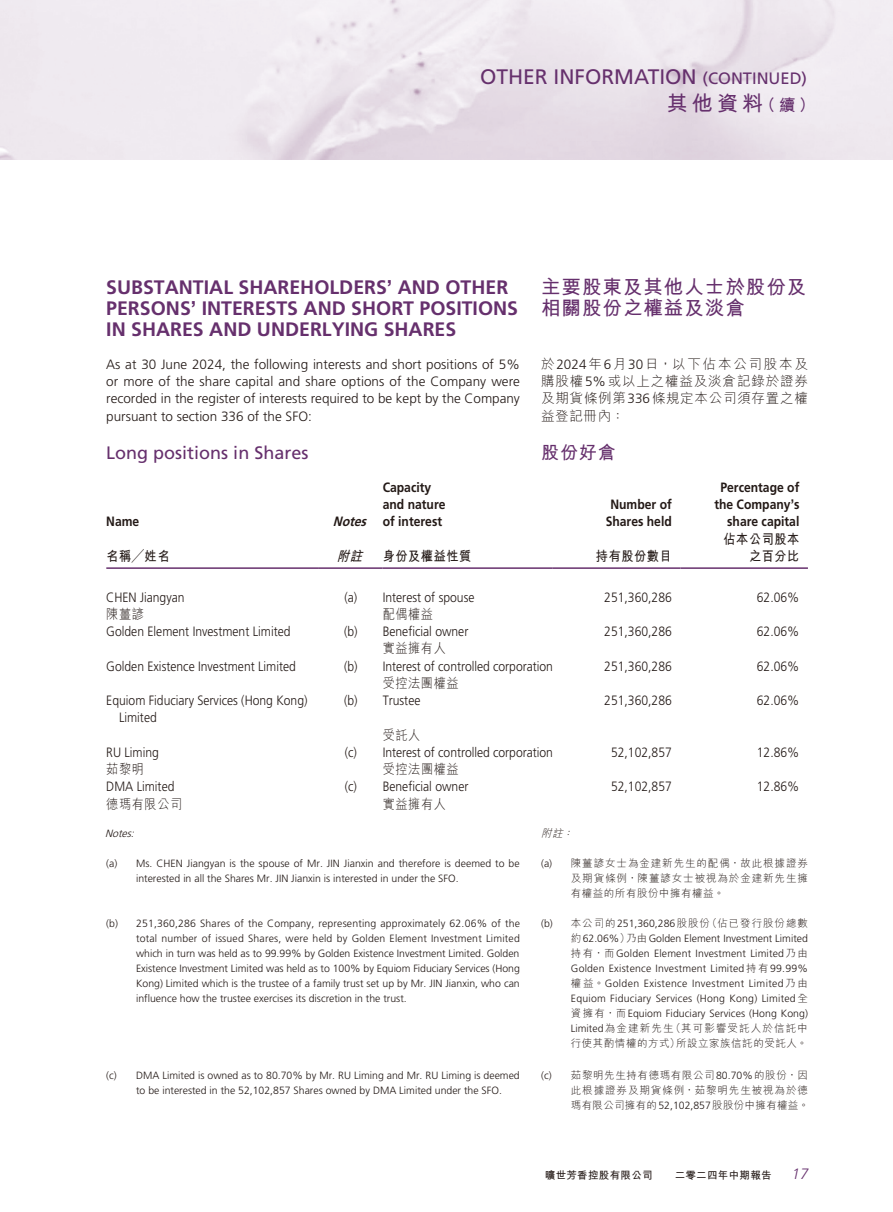
<style>
.page{position:relative;width:893px;height:1212px;background:#fff}
.page>*{position:absolute;margin:0;border:0;box-sizing:border-box;transform-origin:0 0}
.t1{font:21px "Frutiger LT Std";color:#66306d}
.t2{font:700 21px "M Hei HK";color:#66306d}
.t3{font:700 19.5px/21px "Frutiger LT Std";color:#66306d}
.t4{font:700 19.5px/21px "M Hei HK";letter-spacing:.05em;color:#66306d}
.t5{font:18px "Frutiger LT Std";color:#66306d}
.t6{font:700 18px "M Hei HK";color:#66306d}
.t7{font:italic 300 15px "Frutiger LT Std";color:#66306d}
.t8{font:300 13.5px/17.2px "Frutiger LT Std";color:#231916;scale:.9 1}
.t9{font:300 13.5px/17.2px "Frutiger LT Std";color:#231916;text-align:justify}
.t10{font:700 13.5px/17.2px "Frutiger LT Std";color:#231916;scale:.9 1}
.t11{font:300 13.5px/17.2px "M Hei HK";letter-spacing:.055em;color:#231916;text-align:justify}
.t12{font:300 13.5px "M Hei HK";letter-spacing:.055em;color:#231916;scale:.9 1}
.t13{font:700 13.5px/17.2px "M Hei HK";letter-spacing:.05em;color:#231916;text-align:right;scale:.9 1}
.t14{font:italic 700 13.5px "Frutiger LT Std";color:#231916;scale:.9 1}
.t15{font:300 10.5px/15px "Frutiger LT Std";color:#231916;text-align:justify}
.t16{font:300 10.5px/15px "M Hei HK";letter-spacing:.085em;color:#231916;text-align:justify}
.t17{font:300 10.5px/15px "M Hei HK";letter-spacing:.05em;color:#231916}
.t18{font:700 10.5px "M Hei HK";letter-spacing:.03em;color:#231916}
.t19{font:italic 300 10.5px "Frutiger LT Std";color:#231916}
.t20{font:italic 300 10.5px "M Hei HK";color:#231916}
.s1{font-size:16.5px}
.s2{font-family:"Helvetica Neue LT Std"}
.s3{font-family:"Frutiger LT Std"}
.s4{font-style:italic}
.s5{font-family:"M Hei HK"}
</style>
<div class="page">
<hr style="left:106px;top:567px;width:213px;height:2px;background:#66306d">
<hr style="left:319px;top:567px;width:64px;height:2px;background:#66306d">
<hr style="left:383px;top:567px;width:170px;height:2px;background:#66306d">
<hr style="left:553px;top:567px;width:127px;height:2px;background:#66306d">
<hr style="left:680px;top:567px;width:128px;height:2px;background:#66306d">
<h1 class="t1" style="left:480px;top:65px;width:328px">OTHER INFORMATION <span class="s1">(CONTINUED)</span></h1>
<h1 class="t2" style="left:667px;top:88px;width:150px">其他資料<span class="s1">（續）</span></h1>
<h2 class="t3" style="left:106px;top:277px;width:413px">SUBSTANTIAL SHAREHOLDERS<span class="s2">’</span> AND OTHER<br>PERSONS<span class="s2">’</span> INTERESTS AND SHORT POSITIONS<br>IN SHARES AND UNDERLYING SHARES</h2>
<p class="t9" style="left:106px;top:356px;width:415px">As at 30 June 2024, the following interests and short positions of 5% or more of the share capital and share options of the Company were recorded in the register of interests required to be kept by the Company pursuant to section 336 of the SFO:</p>
<h3 class="t5" style="left:106px;top:442px;width:204px">Long positions in Shares</h3>
<p class="t10" style="left:106px;top:513px;width:38px">Name</p>
<p class="t14" style="left:333px;top:514px;width:43px">Notes</p>
<p class="t10" style="left:383px;top:478px;width:71px">Capacity and nature of interest</p>
<h2 class="t4" style="left:541px;top:274px;width:267px">主要股東及其他人士於股份及相關股份之權益及淡倉</h2>
<p class="t11" style="left:541px;top:355px;width:268px">於<span class="s3">2024</span>年<span class="s3">6</span>月<span class="s3">30</span>日，以下佔本公司股本及購股權<span class="s3">5%</span>或以上之權益及淡倉記錄於證券及期貨條例第<span class="s3">336</span>條規定本公司須存置之權益登記冊內：</p>
<h3 class="t6" style="left:541px;top:439px;width:76px">股份好倉</h3>
<p class="t10" style="left:606px;top:496px;width:75px;text-align:center">Number of<br>Shares held</p>
<p class="t10" style="left:714px;top:478px;width:96px;text-align:right">Percentage of the Company<span class="s2">’</span>s share capital</p>
<p class="t13" style="left:106px;top:546px;width:72px">名稱╱姓名</p>
<p class="t13" style="left:337px;top:546px;width:151px"><span class="s4">附註</span> 身份及權益性質</p>
<p class="t13" style="left:596px;top:546px;width:86px">持有股份數目</p>
<p class="t13" style="left:723px;top:529px;width:86px">佔本公司股本之百分比</p>
<p class="t8" style="left:106px;top:588px;width:89px">CHEN Jiangyan</p>
<p class="t8" style="left:344px;top:588px;width:146px">(a) Interest of spouse</p>
<p class="t8" style="left:604px;top:588px;width:77px">251,360,286</p>
<p class="t8" style="left:757px;top:588px;width:49px">62.06%</p>
<p class="t12" style="left:106px;top:607px;width:43px">陳薑諺</p>
<p class="t12" style="left:383px;top:607px;width:58px">配偶權益</p>
<p class="t8" style="left:106px;top:623px;width:206px">Golden Element Investment Limited</p>
<p class="t8" style="left:344px;top:623px;width:140px">(b) Beneficial owner</p>
<p class="t8" style="left:604px;top:623px;width:77px">251,360,286</p>
<p class="t8" style="left:757px;top:623px;width:49px">62.06%</p>
<p class="t12" style="left:383px;top:641px;width:72px">實益擁有人</p>
<p class="t8" style="left:106px;top:658px;width:212px">Golden Existence Investment Limited</p>
<p class="t8" style="left:344px;top:658px;width:234px">(b) Interest of controlled corporation</p>
<p class="t8" style="left:604px;top:658px;width:77px">251,360,286</p>
<p class="t8" style="left:757px;top:658px;width:49px">62.06%</p>
<p class="t12" style="left:383px;top:676px;width:86px">受控法團權益</p>
<p class="t8" style="left:119px;top:692px;width:211px;text-indent:-13px">Equiom Fiduciary Services (Hong Kong)<br>Limited</p>
<p class="t8" style="left:344px;top:692px;width:86px">(b) Trustee</p>
<p class="t8" style="left:604px;top:692px;width:77px">251,360,286</p>
<p class="t8" style="left:757px;top:692px;width:49px">62.06%</p>
<p class="t12" style="left:383px;top:728px;width:43px">受託人</p>
<p class="t8" style="left:106px;top:744px;width:60px">RU Liming</p>
<p class="t8" style="left:345px;top:744px;width:233px">(c) Interest of controlled corporation</p>
<p class="t8" style="left:611px;top:744px;width:69px">52,102,857</p>
<p class="t8" style="left:757px;top:744px;width:49px">12.86%</p>
<p class="t12" style="left:106px;top:762px;width:43px">茹黎明</p>
<p class="t12" style="left:383px;top:762px;width:86px">受控法團權益</p>
<p class="t8" style="left:106px;top:778px;width:77px">DMA Limited</p>
<p class="t8" style="left:345px;top:778px;width:139px">(c) Beneficial owner</p>
<p class="t8" style="left:611px;top:778px;width:69px">52,102,857</p>
<p class="t8" style="left:757px;top:778px;width:49px">12.86%</p>
<p class="t12" style="left:106px;top:797px;width:86px">德瑪有限公司</p>
<p class="t12" style="left:383px;top:797px;width:72px">實益擁有人</p>
<p class="t19" style="left:105px;top:827px;width:33px">Notes:</p>
<p class="t15" style="left:136px;top:856px;width:385px;text-indent:-30px">(a) Ms. CHEN Jiangyan is the spouse of Mr. JIN Jianxin and therefore is deemed to be interested in all the Shares Mr. JIN Jianxin is interested in under the SFO.</p>
<p class="t15" style="left:136px;top:916px;width:385px;text-indent:-30px">(b) 251,360,286 Shares of the Company, representing approximately 62.06% of the total number of issued Shares, were held by Golden Element Investment Limited which in turn was held as to 99.99% by Golden Existence Investment Limited. Golden Existence Investment Limited was held as to 100% by Equiom Fiduciary Services (Hong Kong) Limited which is the trustee of a family trust set up by Mr. JIN Jianxin, who can influence how the trustee exercises its discretion in the trust.</p>
<p class="t20" style="left:541px;top:828px;width:36px">附註：</p>
<p class="t16" style="left:571px;top:855px;width:239px;text-indent:-30px"><span class="s3">(a)</span> 陳薑諺女士為金建新先生的配偶，故此根據證券及期貨條例，陳薑諺女士被視為於金建新先生擁有權益的所有股份中擁有權益。</p>
<p class="t16" style="left:541px;top:915px;width:268px"><span class="s3">(b)</span> 本公司的<span class="s3">251,360,286</span>股股份（佔已發行股份總數</p>
<p class="t15" style="left:571px;top:931px;width:239px"><span class="s5">約</span>62.06%<span class="s5">）乃由</span>Golden Element Investment Limited<span class="s5">持有，而</span>Golden Element Investment Limited<span class="s5">乃由</span>Golden Existence Investment Limited<span class="s5">持有</span>99.99%<span class="s5">權益。</span>Golden Existence Investment Limited<span class="s5">乃由</span>Equiom Fiduciary Services (Hong Kong) Limited<span class="s5">全資擁有，而</span>Equiom Fiduciary Services (Hong Kong)</p>
<p class="t17" style="left:571px;top:1020px;width:239px"><span class="s3">Limited</span>為金建新先生（其可影響受託人於信託中行使其酌情權的方式）所設立家族信託的受託人。</p>
<p class="t16" style="left:571px;top:1068px;width:240px;text-indent:-30px"><span class="s3">(c)</span> 茹黎明先生持有德瑪有限公司<span class="s3">80.70%</span>的股份，因此根據證券及期貨條例，茹黎明先生被視為於德瑪有限公司擁有的<span class="s3">52,102,857</span>股股份中擁有權益。</p>
<p class="t15" style="left:136px;top:1068px;width:385px;text-indent:-30px">(c) DMA Limited is owned as to 80.70% by Mr. RU Liming and Mr. RU Liming is deemed to be interested in the 52,102,857 Shares owned by DMA Limited under the SFO.</p>
<p class="t18" style="left:545px;top:1167px;width:109px">曠世芳香控股有限公司</p>
<p class="t18" style="left:675px;top:1167px;width:99px">二零二四年中期報告</p>
<h3 class="t7" style="left:792px;top:1165px;width:18px">17</h3>
</div>
